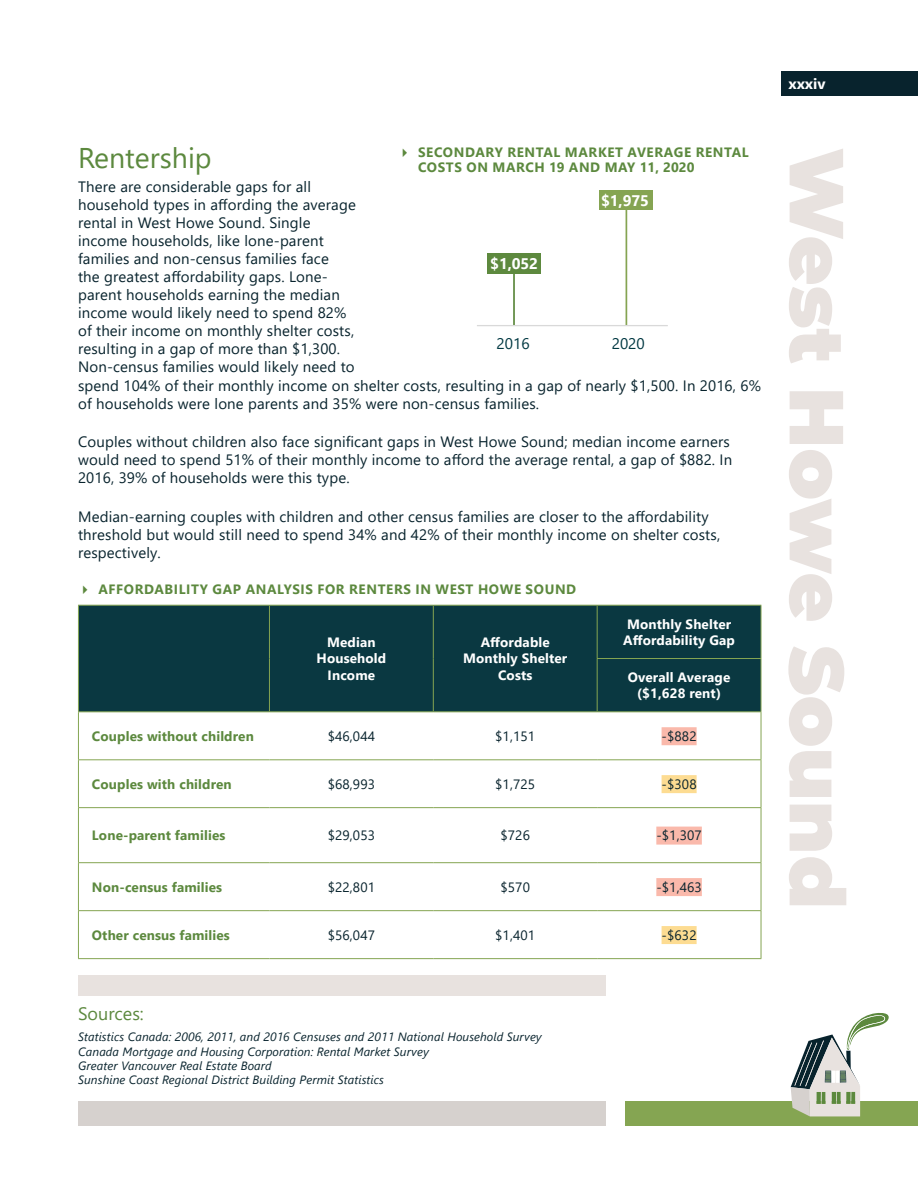
<style>
.page{position:relative;width:918px;height:1188px;background:#fff}
.page>*{position:absolute;margin:0;border:0;box-sizing:border-box;transform-origin:0 0}
.t1{font:28.5px "Segoe UI";color:#5c893e}
.t2{font:18px "Segoe UI";color:#5c893e}
.t3{font:700 15.3px "Segoe UI";letter-spacing:-.005em;color:#fff}
.t4{font:15.3px "Segoe UI";color:#003842}
.body{font:15px/18px "Segoe UI";letter-spacing:.01em;color:#08232d}
.t5{font:700 15px "Segoe UI";color:#fff}
.Left_green_bold_tabl{font:700 13.5px/15px "Segoe UI";letter-spacing:.045em;color:#5c893e}
.White_Header_Bold_Ta{font:700 13.5px/16.5px "Segoe UI";letter-spacing:.01em;color:#fff;text-align:center}
.Left_green_bold_tabl-2{font:700 13.5px "Segoe UI";letter-spacing:.01em;color:#5c893e}
.table_text{font:13.5px "Segoe UI";letter-spacing:.01em;color:#08232d}
._8pt{font:italic 12px/14.4px "Segoe UI";letter-spacing:.01em;color:#08232d}
</style>
<div class="page">
<div style="left:782px;top:71px;width:136px;height:25px;background:#08232d"></div>
<div style="left:78px;top:1101px;width:527px;height:25px;background:#d6d1ce"></div>
<div style="left:625px;top:1101px;width:293px;height:25px;background:#85a552"></div>
<svg style="left:791px;top:1013px;width:98px;height:103px"></svg>
<div style="left:79px;top:606px;width:682px;height:105px;background:#0a3841"></div>
<hr style="left:78px;top:605px;width:191px;height:1px;background:#85a552">
<hr style="left:78px;top:606px;width:1px;height:53px;background:#85a552">
<hr style="left:433px;top:606px;width:1px;height:53px;background:#85a552">
<hr style="left:597px;top:606px;width:1px;height:52px;background:#85a552">
<hr style="left:761px;top:606px;width:1px;height:52px;background:#85a552">
<hr style="left:78px;top:659px;width:1px;height:52px;background:#85a552">
<hr style="left:433px;top:659px;width:1px;height:52px;background:#85a552">
<hr style="left:597px;top:658px;width:164px;height:1px;background:#85a552">
<hr style="left:597px;top:659px;width:1px;height:52px;background:#85a552">
<hr style="left:269px;top:711px;width:164px;height:1px;background:#85a552">
<hr style="left:78px;top:759px;width:191px;height:1px;background:#85a552">
<hr style="left:269px;top:759px;width:164px;height:1px;background:#85a552">
<hr style="left:269px;top:807px;width:164px;height:1px;background:#85a552">
<hr style="left:597px;top:807px;width:164px;height:1px;background:#85a552">
<hr style="left:269px;top:862px;width:164px;height:1px;background:#85a552">
<hr style="left:433px;top:862px;width:164px;height:1px;background:#85a552">
<hr style="left:597px;top:862px;width:164px;height:1px;background:#85a552">
<hr style="left:78px;top:910px;width:191px;height:1px;background:#85a552">
<hr style="left:433px;top:910px;width:164px;height:1px;background:#85a552">
<hr style="left:761px;top:659px;width:1px;height:52px;background:#85a552">
<hr style="left:597px;top:711px;width:164px;height:1px;background:#85a552">
<hr style="left:597px;top:759px;width:164px;height:1px;background:#85a552">
<hr style="left:78px;top:807px;width:191px;height:1px;background:#85a552">
<hr style="left:78px;top:862px;width:191px;height:1px;background:#85a552">
<hr style="left:78px;top:711px;width:191px;height:1px;background:#85a552">
<hr style="left:78px;top:712px;width:1px;height:47px;background:#85a552">
<hr style="left:78px;top:760px;width:1px;height:47px;background:#85a552">
<hr style="left:78px;top:808px;width:1px;height:54px;background:#85a552">
<hr style="left:78px;top:863px;width:1px;height:47px;background:#85a552">
<hr style="left:78px;top:911px;width:1px;height:47px;background:#85a552">
<hr style="left:78px;top:958px;width:191px;height:1px;background:#85a552">
<hr style="left:433px;top:711px;width:164px;height:1px;background:#85a552">
<hr style="left:433px;top:759px;width:164px;height:1px;background:#85a552">
<hr style="left:433px;top:807px;width:164px;height:1px;background:#85a552">
<hr style="left:269px;top:910px;width:164px;height:1px;background:#85a552">
<hr style="left:597px;top:910px;width:164px;height:1px;background:#85a552">
<hr style="left:269px;top:958px;width:164px;height:1px;background:#85a552">
<hr style="left:433px;top:958px;width:164px;height:1px;background:#85a552">
<hr style="left:597px;top:958px;width:164px;height:1px;background:#85a552">
<hr style="left:269px;top:605px;width:164px;height:1px;background:#85a552">
<hr style="left:269px;top:606px;width:1px;height:53px;background:#85a552">
<hr style="left:433px;top:605px;width:164px;height:1px;background:#85a552">
<hr style="left:597px;top:605px;width:164px;height:1px;background:#85a552">
<hr style="left:269px;top:659px;width:1px;height:52px;background:#85a552">
<hr style="left:761px;top:712px;width:1px;height:47px;background:#85a552">
<hr style="left:761px;top:760px;width:1px;height:47px;background:#85a552">
<hr style="left:761px;top:808px;width:1px;height:54px;background:#85a552">
<hr style="left:761px;top:863px;width:1px;height:47px;background:#85a552">
<hr style="left:761px;top:911px;width:1px;height:47px;background:#85a552">
<div style="left:662px;top:727px;width:35px;height:18px;background:#fab9ab"></div>
<div style="left:662px;top:775px;width:35px;height:18px;background:#fddc92"></div>
<div style="left:656px;top:827px;width:46px;height:18px;background:#fab9ab"></div>
<div style="left:656px;top:878px;width:46px;height:18px;background:#fab9ab"></div>
<div style="left:662px;top:926px;width:35px;height:18px;background:#fddc92"></div>
<div style="left:599px;top:190px;width:54px;height:20px;background:#85a452"></div>
<div style="left:487px;top:253px;width:54px;height:20px;background:#5d893e"></div>
<hr style="left:513px;top:272px;width:2px;height:54px;background:#5d893e">
<hr style="left:626px;top:209px;width:1px;height:117px;background:#85a452">
<hr style="left:477px;top:325px;width:191px;height:1px;background:#d9d9d9">
<svg style="left:788px;top:149px;width:58px;height:756px;fill:#ece7e4"></svg>
<div style="left:78px;top:975px;width:527px;height:21px;background:#e8e2df"></div>
<h2 class="t1" style="left:78px;top:131px;width:135px">Rentership</h2>
<p class="body" style="left:78px;top:177px;width:684px">There are considerable gaps for all<br>household types in affording the average<br>rental in West Howe Sound. Single<br>income households, like lone-parent<br>families and non-census families face<br>the greatest affordability gaps. Lone-<br>parent households earning the median<br>income would likely need to spend 82%<br>of their income on monthly shelter costs,<br>resulting in a gap of more than $1,300.<br>Non-census families would likely need to<br>spend 104% of their monthly income on shelter costs, resulting in a gap of nearly $1,500. In 2016, 6% of households were lone parents and 35% were non-census families.</p>
<p class="body" style="left:78px;top:432px;width:656px">Couples without children also face significant gaps in West Howe Sound; median income earners would need to spend 51% of their monthly income to afford the average rental, a gap of $882. In<br>2016, 39% of households were this type.</p>
<p class="body" style="left:78px;top:506px;width:644px">Median-earning couples with children and other census families are closer to the affordability threshold but would still need to spend 34% and 42% of their monthly income on shelter costs, respectively.</p>
<p class="Left_green_bold_tabl" style="left:418px;top:143px;width:332px">SECONDARY RENTAL MARKET AVERAGE RENTAL<br>COSTS ON MARCH 19 AND MAY 11, 2020</p>
<p class="t3" style="left:601px;top:186px;width:49px">$1,975</p>
<p class="t3" style="left:490px;top:249px;width:49px">$1,052</p>
<p class="t4" style="left:497px;top:329px;width:35px">2016</p>
<p class="t4" style="left:612px;top:329px;width:35px">2020</p>
<p class="Left_green_bold_tabl" style="left:99px;top:581px;width:479px">AFFORDABILITY GAP ANALYSIS FOR RENTERS IN WEST HOWE SOUND</p>
<p class="White_Header_Bold_Ta" style="left:317px;top:633px;width:71px">Median<br>Household<br>Income</p>
<p class="White_Header_Bold_Ta" style="left:463px;top:633px;width:106px">Affordable<br>Monthly Shelter<br>Costs</p>
<p class="White_Header_Bold_Ta" style="left:623px;top:614px;width:113px;text-align:left">Monthly Shelter<br>Affordability Gap</p>
<p class="White_Header_Bold_Ta" style="left:628px;top:668px;width:104px">Overall Average ($1,628 rent)</p>
<p class="Left_green_bold_tabl-2" style="left:92px;top:723px;width:163px">Couples without children</p>
<p class="table_text" style="left:328px;top:723px;width:49px">$46,044</p>
<p class="table_text" style="left:495px;top:723px;width:41px">$1,151</p>
<p class="table_text" style="left:662px;top:723px;width:37px">-$882</p>
<p class="Left_green_bold_tabl-2" style="left:92px;top:771px;width:141px">Couples with children</p>
<p class="table_text" style="left:328px;top:771px;width:49px">$68,993</p>
<p class="table_text" style="left:495px;top:771px;width:41px">$1,725</p>
<p class="table_text" style="left:662px;top:771px;width:37px">-$308</p>
<p class="Left_green_bold_tabl-2" style="left:92px;top:823px;width:135px">Lone-parent families</p>
<p class="table_text" style="left:328px;top:823px;width:49px">$29,053</p>
<p class="table_text" style="left:500px;top:823px;width:31px">$726</p>
<p class="table_text" style="left:656px;top:823px;width:47px">-$1,307</p>
<p class="Left_green_bold_tabl-2" style="left:92px;top:874px;width:132px">Non-census families</p>
<p class="table_text" style="left:328px;top:874px;width:49px">$22,801</p>
<p class="table_text" style="left:500px;top:874px;width:31px">$570</p>
<p class="table_text" style="left:656px;top:874px;width:47px">-$1,463</p>
<p class="Left_green_bold_tabl-2" style="left:92px;top:922px;width:139px">Other census families</p>
<p class="table_text" style="left:328px;top:922px;width:49px">$56,047</p>
<p class="table_text" style="left:495px;top:922px;width:41px">$1,401</p>
<p class="table_text" style="left:662px;top:922px;width:37px">-$632</p>
<h4 class="t2" style="left:78px;top:997px;width:67px">Sources:</h4>
<p class="_8pt" style="left:78px;top:1029px;width:465px">Statistics Canada: 2006, 2011, and 2016 Censuses and 2011 National Household Survey Canada Mortgage and Housing Corporation: Rental Market Survey<br>Greater Vancouver Real Estate Board<br>Sunshine Coast Regional District Building Permit Statistics</p>
<p class="t5" style="left:788px;top:70px;width:39px">xxxiv</p>
</div>
